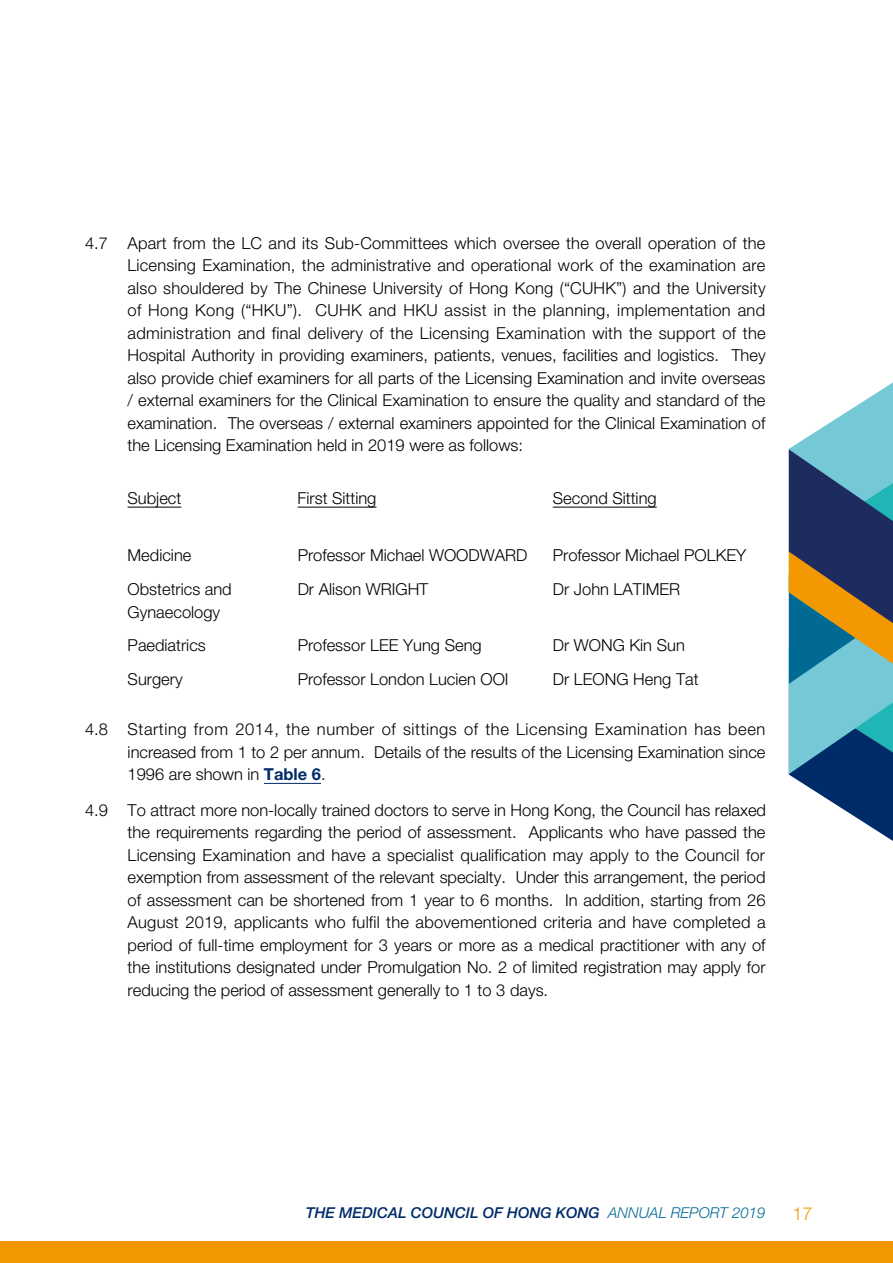
<style>
.page{position:relative;width:893px;height:1263px;background:#fff}
.page>*{position:absolute;margin:0;border:0;box-sizing:border-box;transform-origin:0 0}
.t1{font:300 18px "Helvetica Neue LT Std";color:#f39700}
.t2{font:300 16.5px/22.5px "Helvetica Neue LT Std";color:#000;text-align:justify}
.t3{font:italic 500 15px "Helvetica Neue LT Std";color:#002b69}
.s1{font-weight:700;color:#002b69}
.s2{font-weight:300;color:#006a94}
</style>
<div class="page">
<svg style="left:789px;top:382px;width:104px;height:459px;background:#678d9a"></svg>
<div style="left:0;top:1242px;width:893px;height:21px;background:#f39700"></div>
<hr style="left:128px;top:507px;width:53px;height:1px;background:#000">
<hr style="left:298px;top:507px;width:78px;height:1px;background:#000">
<hr style="left:553px;top:507px;width:104px;height:1px;background:#000">
<hr style="left:264px;top:783px;width:57px;height:1px;background:#002b69">
<p class="t2" style="left:128px;top:231px;width:640px;text-indent:-43px">4.7 Apart from the LC and its Sub-Committees which oversee the overall operation of the Licensing Examination, the administrative and operational work of the examination are also shouldered by The Chinese University of Hong Kong (“CUHK”) and the University of Hong Kong (“HKU”). CUHK and HKU assist in the planning, implementation and administration and final delivery of the Licensing Examination with the support of the Hospital Authority in providing examiners, patients, venues, facilities and logistics. They also provide chief examiners for all parts of the Licensing Examination and invite overseas / external examiners for the Clinical Examination to ensure the quality and standard of the examination. The overseas / external examiners appointed for the Clinical Examination of the Licensing Examination held in 2019 were as follows:</p>
<p class="t2" style="left:128px;top:487px;width:55px">Subject</p>
<p class="t2" style="left:298px;top:487px;width:80px">First Sitting</p>
<p class="t2" style="left:553px;top:487px;width:105px">Second Sitting</p>
<p class="t2" style="left:128px;top:544px;width:65px">Medicine</p>
<p class="t2" style="left:298px;top:544px;width:231px">Professor Michael WOODWARD</p>
<p class="t2" style="left:553px;top:544px;width:195px">Professor Michael POLKEY</p>
<p class="t2" style="left:128px;top:577px;width:106px">Obstetrics and<br>Gynaecology</p>
<p class="t2" style="left:298px;top:577px;width:132px">Dr Alison WRIGHT</p>
<p class="t2" style="left:553px;top:577px;width:129px">Dr John LATIMER</p>
<p class="t2" style="left:128px;top:634px;width:80px">Paediatrics</p>
<p class="t2" style="left:298px;top:634px;width:186px">Professor LEE Yung Seng</p>
<p class="t2" style="left:553px;top:634px;width:134px">Dr WONG Kin Sun</p>
<p class="t2" style="left:128px;top:668px;width:57px">Surgery</p>
<p class="t2" style="left:298px;top:668px;width:212px">Professor London Lucien OOI</p>
<p class="t2" style="left:553px;top:668px;width:147px">Dr LEONG Heng Tat</p>
<p class="t2" style="left:128px;top:718px;width:639px;text-indent:-43px">4.8 Starting from 2014, the number of sittings of the Licensing Examination has been increased from 1 to 2 per annum. Details of the results of the Licensing Examination since 1996 are shown in <span class="s1">Table 6</span>.</p>
<p class="t2" style="left:128px;top:798px;width:640px;text-indent:-43px">4.9 To attract more non-locally trained doctors to serve in Hong Kong, the Council has relaxed the requirements regarding the period of assessment. Applicants who have passed the Licensing Examination and have a specialist qualification may apply to the Council for exemption from assessment of the relevant specialty. Under this arrangement, the period of assessment can be shortened from 1 year to 6 months. In addition, starting from 26<br>August 2019, applicants who fulfil the abovementioned criteria and have completed a period of full-time employment for 3 years or more as a medical practitioner with any of the institutions designated under Promulgation No. 2 of limited registration may apply for reducing the period of assessment generally to 1 to 3 days.</p>
<p class="t3" style="left:306px;top:1204px;width:461px">THE MEDICAL COUNCIL OF HONG KONG <span class="s2">ANNUAL REPORT 2019</span></p>
<p class="t1" style="left:792px;top:1202px;width:22px">17</p>
</div>
